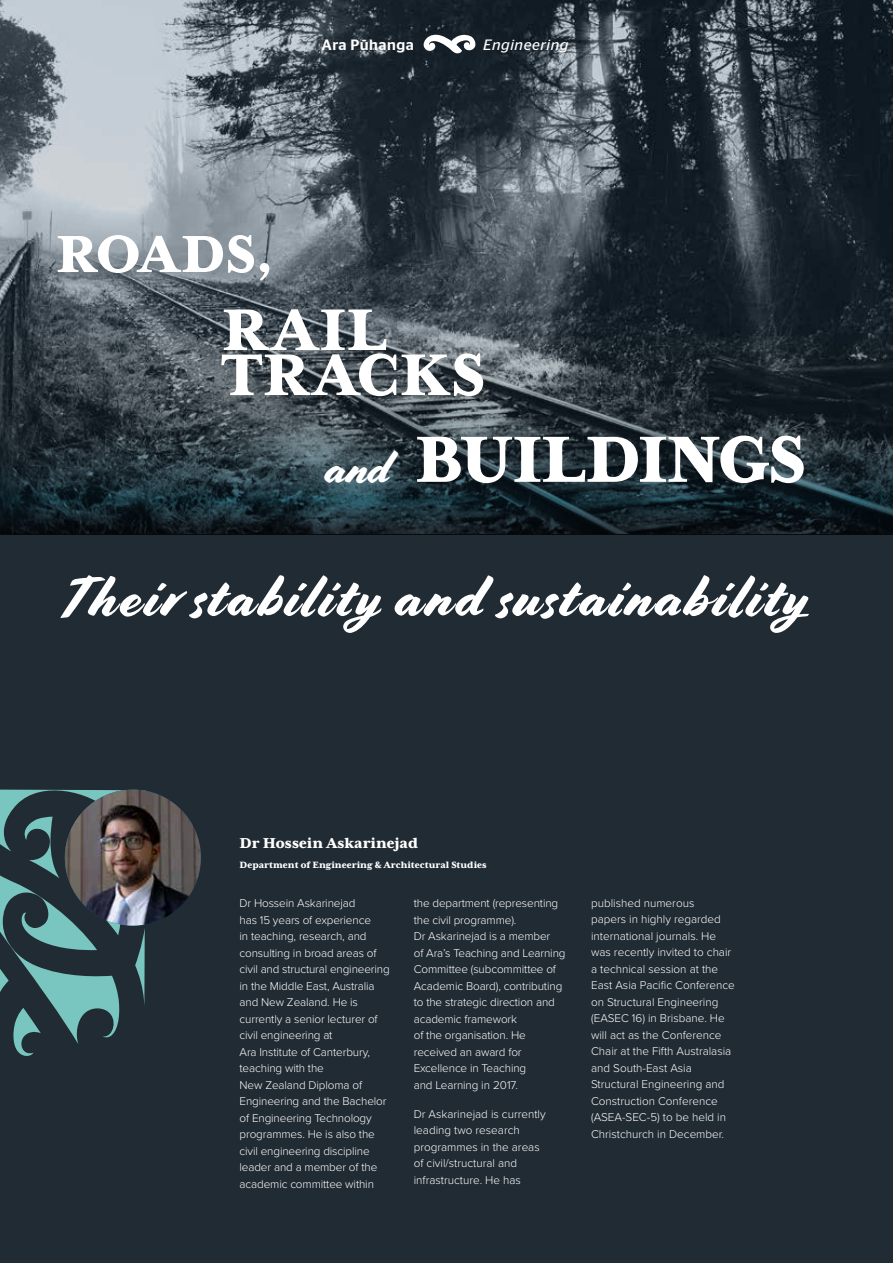
<style>
.page{position:relative;width:893px;height:1263px;background:#fff}
.page>*{position:absolute;margin:0;border:0;box-sizing:border-box;transform-origin:0 0}
.t1{font:800 75px "Mrs Eaves XL Serif OT";letter-spacing:-.02em;color:#fff}
.t2{font:800 67.5px "Mrs Eaves XL Serif OT";letter-spacing:.01em;color:#fff}
.t3{font:800 60px "Mrs Eaves XL Serif OT";letter-spacing:-.015em;color:#fff}
.t4{font:57px "Cortado";letter-spacing:.035em;color:#fff}
.t5{font:800 16.5px "Mrs Eaves XL Serif OT";color:#fff}
.t6{font:italic 15px "Stag Sans";letter-spacing:.035em;color:#fff}
.t7{font:500 15px "Stag Sans";letter-spacing:.035em;color:#fff}
.t8{font:300 11.7px/16.5px "Proxima Nova";letter-spacing:-.01em;color:#fff}
.t9{font:800 10.5px "Mrs Eaves XL Serif OT";color:#fff}
.s1{font-family:"Cortado";font-weight:400;font-size:45px}
</style>
<div class="page">
<div style="left:0;top:505px;width:893px;height:758px;background:#212b33"></div>
<svg style="left:0;top:0;width:893px;height:272px;background:#566068"></svg>
<svg style="left:0;top:272px;width:893px;height:263px;background:#2e3a41"></svg>
<svg style="left:0;top:789px;width:145px;height:267px"></svg>
<img style="left:65px;top:789px;width:136px;height:137px;border-radius:68px">
<svg style="left:423px;top:34px;width:53px;height:20px"></svg>
<p class="t7" style="left:322px;top:36px;width:94px">Ara Pūhanga</p>
<p class="t6" style="left:483px;top:37px;width:87px">Engineering</p>
<h3 class="t3" style="left:56px;top:224px;width:219px">ROADS,</h3>
<h2 class="t2" style="left:222px;top:296px;width:167px">RAIL</h2>
<h2 class="t2" style="left:222px;top:341px;width:265px">TRACKS</h2>
<h1 class="t1" style="left:324px;top:422px;width:483px"><span class="s1">and</span> BUILDINGS</h1>
<h3 class="t4" style="left:58px;top:564px;width:754px">Their stability and sustainability</h3>
<h3 class="t5" style="left:240px;top:835px;width:180px">Dr Hossein Askarinejad</h3>
<p class="t9" style="left:240px;top:859px;width:249px">Department of Engineering &amp; Architectural Studies</p>
<p class="t8" style="left:240px;top:894px;width:152px">Dr Hossein Askarinejad<br>has 15 years of experience<br>in teaching, research, and consulting in broad areas of civil and structural engineering in the Middle East, Australia and New Zealand. He is currently a senior lecturer of civil engineering at<br>Ara Institute of Canterbury, teaching with the<br>New Zealand Diploma of<br>Engineering and the Bachelor of Engineering Technology programmes. He is also the civil engineering discipline leader and a member of the academic committee within</p>
<p class="t8" style="left:414px;top:894px;width:153px">the department (representing the civil programme).<br>Dr Askarinejad is a member<br>of Ara’s Teaching and Learning<br>Committee (subcommittee of<br>Academic Board), contributing to the strategic direction and academic framework<br>of the organisation. He received an award for<br>Excellence in Teaching<br>and Learning in 2017.</p>
<p class="t8" style="left:414px;top:1105px;width:133px">Dr Askarinejad is currently leading two research programmes in the areas of civil/structural and infrastructure. He has</p>
<p class="t8" style="left:591px;top:894px;width:145px">published numerous<br>papers in highly regarded international journals. He was recently invited to chair a technical session at the<br>East Asia Pacific Conference on Structural Engineering (EASEC 16) in Brisbane. He will act as the Conference<br>Chair at the Fifth Australasia and South-East Asia<br>Structural Engineering and<br>Construction Conference (ASEA-SEC-5) to be held in<br>Christchurch in December.</p>
</div>
